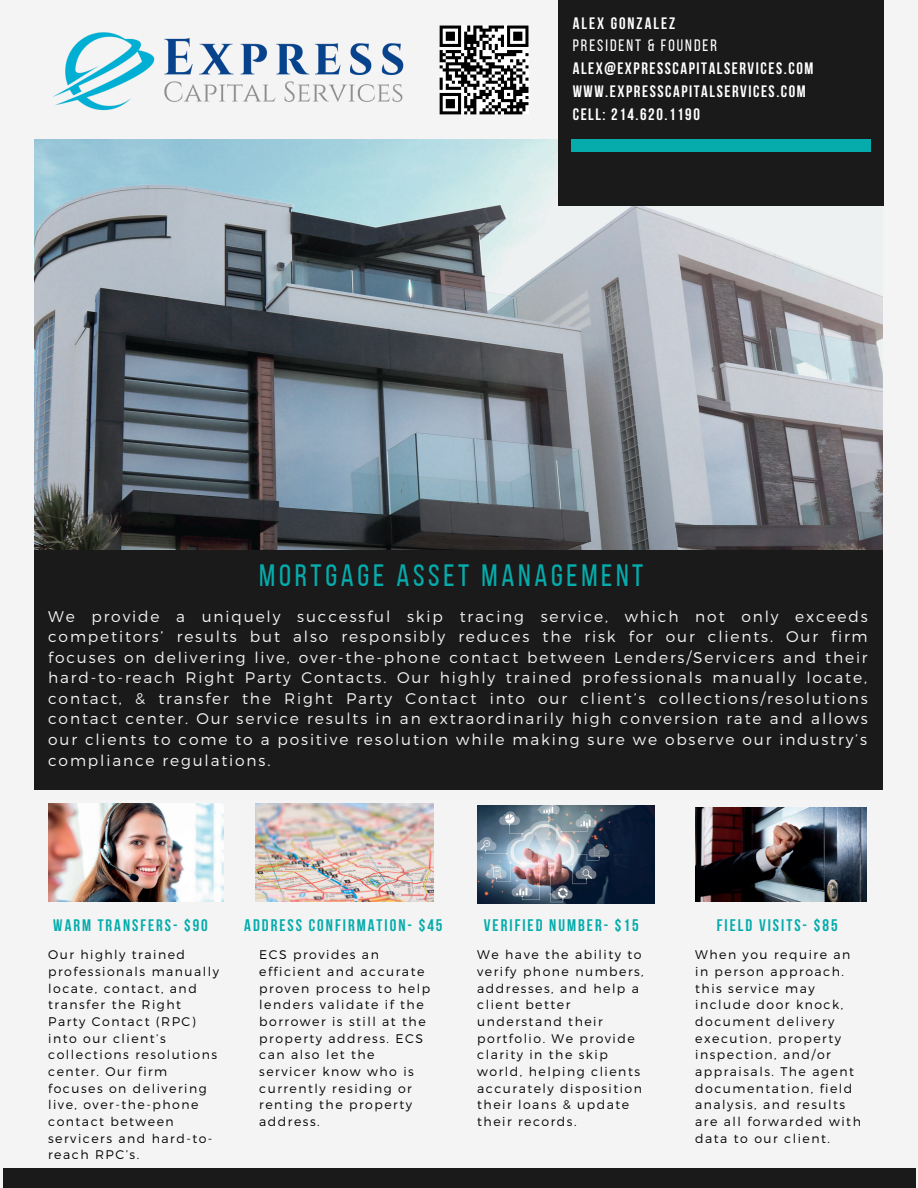
<style>
.page{position:relative;width:918px;height:1188px;background:#f4f4f4}
.page>*{position:absolute;margin:0;border:0;box-sizing:border-box;transform-origin:0 0}
.t1{font:30.9px "Bebas Neue";letter-spacing:.12em;color:#06abab}
.t2{font:700 16.8px "Bebas Neue";letter-spacing:.12em;color:#06abab}
.t3{font:700 16.65px "Bebas Neue";letter-spacing:.12em;color:#06abab}
.t4{font:700 16.5px/22.8px "Bebas Neue";letter-spacing:.095em;color:#fff}
.t5{font:16.5px "Bebas Neue";letter-spacing:.12em;color:#fff}
.t6{font:700 16.5px "Bebas Neue";letter-spacing:.12em;color:#fff}
.t7{font:300 15.45px/20.5px "Montserrat";letter-spacing:.12em;color:#f4f4f4;text-align:justify}
.t8{font:300 12.45px/16.6px "Montserrat";letter-spacing:.12em;color:#000}
</style>
<div class="page">
<img style="left:35px;top:139px;width:848px;height:411px">
<div style="left:558px;top:0;width:325px;height:206px;background:#1a1a1a"></div>
<div style="left:35px;top:550px;width:848px;height:239px;background:#1a1a1a"></div>
<div style="left:571px;top:139px;width:299px;height:13px;background:#06abab"></div>
<div style="left:3px;top:1169px;width:912px;height:19px;background:#1a1a1a"></div>
<img style="left:53px;top:32px;width:351px;height:79px">
<svg style="left:440px;top:26px;width:89px;height:88px"></svg>
<img style="left:48px;top:804px;width:176px;height:98px">
<img style="left:255px;top:804px;width:178px;height:98px">
<img style="left:477px;top:806px;width:178px;height:98px">
<img style="left:695px;top:807px;width:171px;height:95px">
<h3 class="t6" style="left:573px;top:16px;width:104px">ALEX GONZALEZ</h3>
<h3 class="t5" style="left:573px;top:39px;width:146px">PRESIDENT &amp; FOUNDER</h3>
<h3 class="t4" style="left:573px;top:59px;width:242px">ALEX@EXPRESSCAPITALSERVICES.COM<br>WWW.EXPRESSCAPITALSERVICES.COM<br>CELL: 214.620.1190</h3>
<h1 class="t1" style="left:259px;top:563px;width:386px">MORTGAGE ASSET MANAGEMENT</h1>
<p class="t7" style="left:48px;top:605px;width:821px">We provide a uniquely successful skip tracing service, which not only exceeds competitors’ results but also responsibly reduces the risk for our clients. Our firm focuses on delivering live, over-the-phone contact between Lenders/Servicers and their hard-to-reach Right Party Contacts. Our highly trained professionals manually locate, contact, &amp; transfer the Right Party Contact into our client’s collections/resolutions contact center. Our service results in an extraordinarily high conversion rate and allows our clients to come to a positive resolution while making sure we observe our industry’s compliance regulations.</p>
<h3 class="t3" style="left:53px;top:919px;width:156px">WARM TRANSFERS- $90</h3>
<h2 class="t2" style="left:244px;top:919px;width:200px">ADDRESS CONFIRMATION- $45</h2>
<h2 class="t2" style="left:484px;top:919px;width:157px">VERIFIED NUMBER- $15</h2>
<h2 class="t2" style="left:717px;top:919px;width:122px">FIELD VISITS- $85</h2>
<p class="t8" style="left:695px;top:946px;width:167px">When you require an in person approach. this service may include door knock, document delivery execution, property inspection, and/or appraisals. The agent documentation, field analysis, and results are all forwarded with data to our client.</p>
<p class="t8" style="left:48px;top:946px;width:172px">Our highly trained professionals manually locate, contact, and transfer the Right<br>Party Contact (RPC) into our client’s collections resolutions center. Our firm focuses on delivering live, over-the-phone contact between servicers and hard-to&shy;reach RPC’s.</p>
<p class="t8" style="left:259px;top:946px;width:172px">ECS provides an efficient and accurate proven process to help lenders validate if the borrower is still at the property address. ECS can also let the servicer know who is currently residing or renting the property address.</p>
<p class="t8" style="left:477px;top:946px;width:168px">We have the ability to verify phone numbers, addresses, and help a client better understand their portfolio. We provide clarity in the skip world, helping clients accurately disposition their loans &amp; update their records.</p>
</div>
